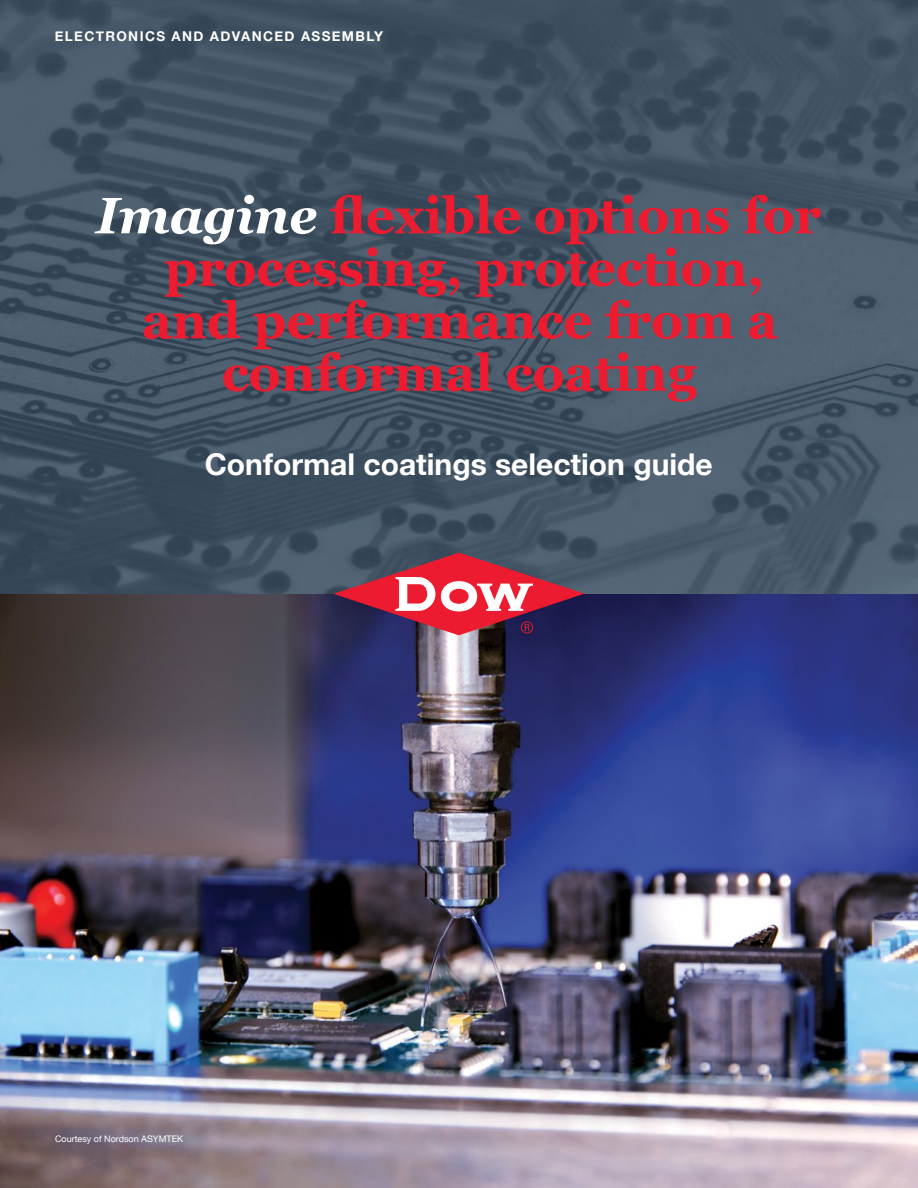
<style>
.page{position:relative;width:918px;height:1188px;background:#fff}
.page>*{position:absolute;margin:0;border:0;box-sizing:border-box;transform-origin:0 0}
.t1{font:700 51px/52.5px "Georgia";letter-spacing:-.005em;color:#ed1b2f;text-align:center}
.t2{font:700 30px "Helvetica Neue";color:#fff}
.t3{font:700 13.5px "Helvetica Neue";letter-spacing:.1em;color:#fff}
.t4{font:9px "Helvetica Neue";color:#fff}
.s1{font-style:italic;color:#fff}
</style>
<div class="page">
<img style="left:0;top:0;width:918px;height:1188px">
<svg style="left:333px;top:553px;width:252px;height:82px;background:#94455c"></svg>
<p class="t3" style="left:55px;top:26px;width:330px">ELECTRONICS AND ADVANCED ASSEMBLY</p>
<p class="t1" style="left:96px;top:187px;width:727px"><span class="s1">Imagine</span> flexible options for processing, protection,<br>and performance from a conformal coating</p>
<p class="t2" style="left:205px;top:441px;width:510px">Conformal coatings selection guide</p>
<p class="t4" style="left:55px;top:1132px;width:130px">Courtesy of Nordson ASYMTEK</p>
</div>
